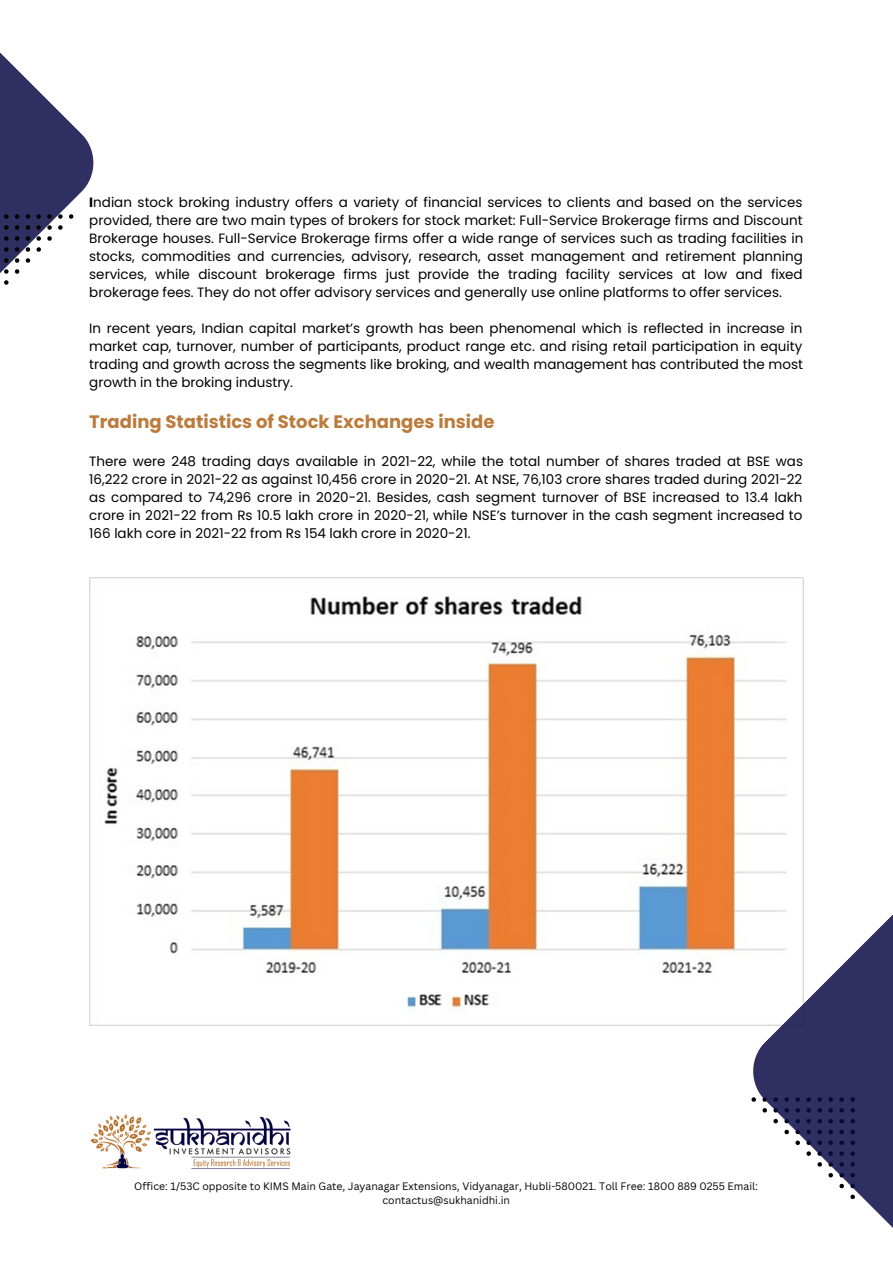
<style>
.page{position:relative;width:893px;height:1264px;background:#fff}
.page>*{position:absolute;margin:0;border:0;box-sizing:border-box;transform-origin:0 0}
.t1{font:700 18px "Poppins";color:#bb7b3c}
.t2{font:13.5px/18px "Poppins";color:#000;text-align:justify}
.t3{font:10.5px/14px "Canva Sans";color:#000;text-align:center}
.s1{font-weight:700}
</style>
<div class="page">
<svg style="left:0;top:52px;width:94px;height:221px;fill:#302f61"></svg>
<svg style="left:69px;top:214px;width:4px;height:5px"></svg>
<svg style="left:58px;top:214px;width:5px;height:5px"></svg>
<svg style="left:58px;top:225px;width:5px;height:5px"></svg>
<svg style="left:47px;top:214px;width:5px;height:5px"></svg>
<svg style="left:47px;top:225px;width:5px;height:5px"></svg>
<svg style="left:47px;top:236px;width:5px;height:5px"></svg>
<svg style="left:36px;top:214px;width:5px;height:5px"></svg>
<svg style="left:36px;top:225px;width:5px;height:5px"></svg>
<svg style="left:36px;top:236px;width:5px;height:5px"></svg>
<svg style="left:36px;top:247px;width:5px;height:5px"></svg>
<svg style="left:26px;top:214px;width:4px;height:5px"></svg>
<svg style="left:26px;top:225px;width:4px;height:5px"></svg>
<svg style="left:26px;top:236px;width:4px;height:5px"></svg>
<svg style="left:26px;top:247px;width:4px;height:5px"></svg>
<svg style="left:26px;top:258px;width:4px;height:5px"></svg>
<svg style="left:15px;top:214px;width:4px;height:5px"></svg>
<svg style="left:15px;top:225px;width:4px;height:5px"></svg>
<svg style="left:15px;top:236px;width:4px;height:5px"></svg>
<svg style="left:15px;top:247px;width:4px;height:5px"></svg>
<svg style="left:15px;top:258px;width:4px;height:5px"></svg>
<svg style="left:15px;top:269px;width:4px;height:5px"></svg>
<svg style="left:4px;top:214px;width:5px;height:5px"></svg>
<svg style="left:4px;top:225px;width:5px;height:5px"></svg>
<svg style="left:4px;top:236px;width:5px;height:5px"></svg>
<svg style="left:4px;top:247px;width:5px;height:5px"></svg>
<svg style="left:4px;top:258px;width:5px;height:5px"></svg>
<svg style="left:4px;top:269px;width:5px;height:5px"></svg>
<svg style="left:4px;top:280px;width:5px;height:5px"></svg>
<img style="left:89px;top:577px;width:714px;height:448px">
<svg style="left:736px;top:806px;width:156px;height:421px"></svg>
<img style="left:90px;top:1114px;width:201px;height:55px">
<p class="t2" style="left:89px;top:194px;width:715px"><span class="s1">I</span>ndian stock broking industry offers a variety of financial services to clients and based on the services provided, there are two main types of brokers for stock market: Full-Service Brokerage firms and Discount Brokerage houses. Full-Service Brokerage firms offer a wide range of services such as trading facilities in stocks, commodities and currencies, advisory, research, asset management and retirement planning services, while discount brokerage firms just provide the trading facility services at low and fixed brokerage fees. They do not offer advisory services and generally use online platforms to offer services.</p>
<p class="t2" style="left:89px;top:319px;width:715px">In recent years, Indian capital market’s growth has been phenomenal which is reflected in increase in market cap, turnover, number of participants, product range etc. and rising retail participation in equity trading and growth across the segments like broking, and wealth management has contributed the most growth in the broking industry.</p>
<h1 class="t1" style="left:89px;top:409px;width:406px">Trading Statistics of Stock Exchanges inside</h1>
<p class="t2" style="left:89px;top:452px;width:715px">There were 248 trading days available in 2021-22, while the total number of shares traded at BSE was 16,222 crore in 2021-22 as against 10,456 crore in 2020-21. At NSE, 76,103 crore shares traded during 2021-22 as compared to 74,296 crore in 2020-21. Besides, cash segment turnover of BSE increased to 13.4 lakh crore in 2021-22 from Rs 10.5 lakh crore in 2020-21, while NSE’s turnover in the cash segment increased to 166 lakh core in 2021-22 from Rs 154 lakh crore in 2020-21.</p>
<p class="t3" style="left:134px;top:1179px;width:625px">Office: 1/53C opposite to KIMS Main Gate, Jayanagar Extensions, Vidyanagar, Hubli-580021. Toll Free: 1800 889 0255 Email: contactus@sukhanidhi.in</p>
</div>
